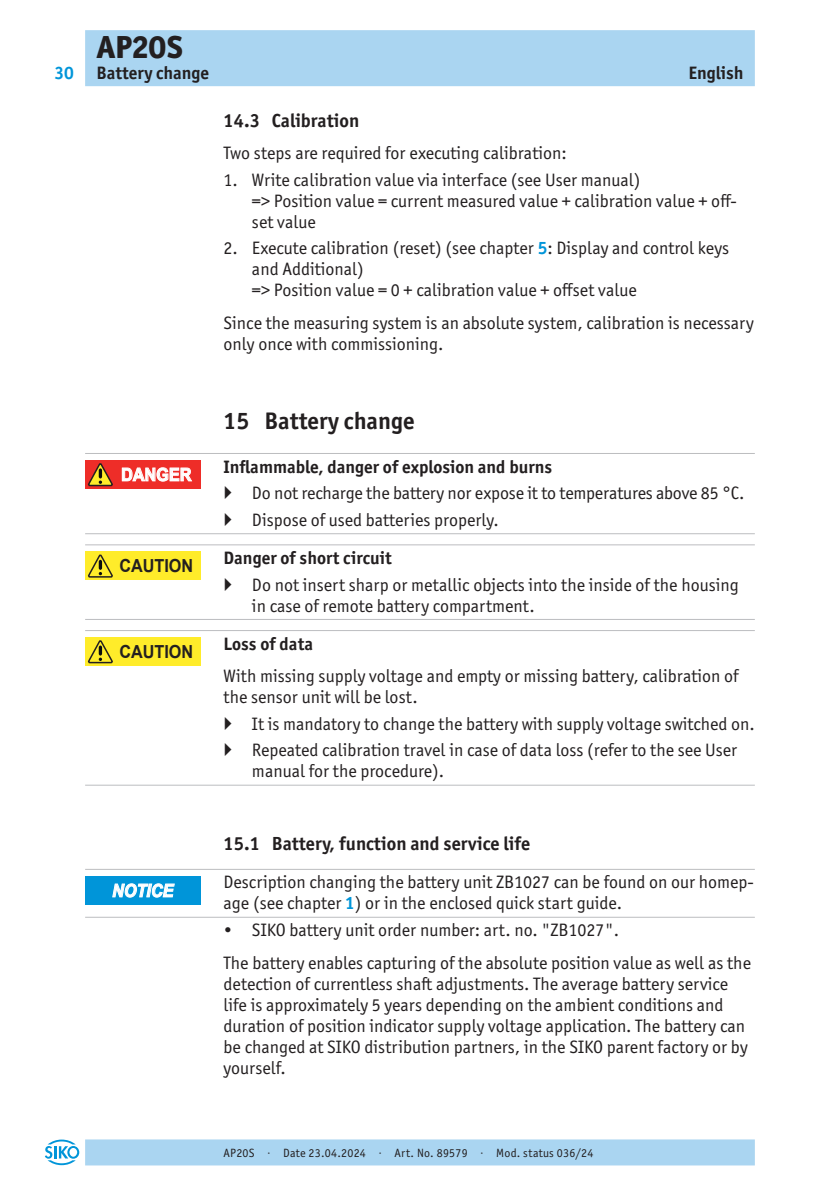
<style>
.page{position:relative;width:840px;height:1191px;background:#fff}
.page>*{position:absolute;margin:0;border:0;box-sizing:border-box;transform-origin:0 0}
.t1{font:800 32px "Officina Sans ITC Pro";color:#231f20}
.t2{font:700 24px "Officina Sans ITC Pro";color:#231f20}
.t3{font:700 19px "Officina Sans ITC Pro";color:#231f20}
._03__Fliesstext{font:18px/21px "Officina Sans ITC Pro";color:#231f20}
._03__Fliesstext_Linien-oben_unten{font:18px/21px "Officina Sans ITC Pro";color:#231f20}
._02__Ueberschrift_Linie-oben{font:700 18px "Officina Sans ITC Pro";color:#231f20}
.t4{font:700 18px "Arial";color:#231f20;scale:.9 1}
.t5{font:700 18px "Arial";color:#fff;scale:.9 1}
.t6{font:italic 700 18px "Arial";color:#fff;scale:.9 1}
.t7{font:700 18px "Officina Sans ITC Pro";color:#0095d9}
.t8{font:12px "Officina Sans ITC Pro";letter-spacing:.02em;color:#231f20}
.s1{font-weight:700;color:#0095d9}
</style>
<div class="page">
<div style="left:85px;top:30px;width:669px;height:56px;background:#aad5f1"></div>
<div style="left:85px;top:1139px;width:669px;height:26px;background:#aad5f1"></div>
<svg style="left:45px;top:1139px;width:34px;height:26px"></svg>
<hr style="left:85px;top:453px;width:669px;height:1px;background:#bcbdc0">
<hr style="left:85px;top:533px;width:669px;height:1px;background:#bcbdc0">
<hr style="left:85px;top:544px;width:669px;height:1px;background:#bcbdc0">
<hr style="left:85px;top:619px;width:669px;height:1px;background:#bcbdc0">
<hr style="left:85px;top:630px;width:669px;height:1px;background:#bcbdc0">
<hr style="left:85px;top:784px;width:669px;height:1px;background:#bcbdc0">
<hr style="left:85px;top:869px;width:669px;height:1px;background:#bcbdc0">
<hr style="left:85px;top:917px;width:669px;height:1px;background:#bcbdc0">
<div style="left:85px;top:460px;width:116px;height:28px;background:#ee2d28"></div>
<svg style="left:122px;top:467px;width:70px;height:14px"></svg>
<svg style="left:87px;top:463px;width:26px;height:24px"></svg>
<div style="left:85px;top:551px;width:116px;height:28px;background:#ffec2a"></div>
<svg style="left:87px;top:554px;width:26px;height:24px"></svg>
<div style="left:85px;top:637px;width:116px;height:28px;background:#ffec2a"></div>
<svg style="left:87px;top:640px;width:26px;height:24px"></svg>
<div style="left:85px;top:876px;width:116px;height:28px;background:#0095d9"></div>
<svg style="left:112px;top:883px;width:62px;height:14px"></svg>
<p class="t7" style="left:54px;top:62px;width:21px">30</p>
<h1 class="t1" style="left:96px;top:26px;width:88px">AP20S</h1>
<p class="_02__Ueberschrift_Linie-oben" style="left:96px;top:62px;width:114px">Battery change</p>
<p class="_02__Ueberschrift_Linie-oben" style="left:688px;top:62px;width:57px">English</p>
<p class="t5" style="left:121px;top:463px;width:80px">DANGER</p>
<p class="t4" style="left:119px;top:554px;width:84px">CAUTION</p>
<p class="t4" style="left:119px;top:640px;width:84px">CAUTION</p>
<p class="t6" style="left:112px;top:879px;width:70px">NOTICE</p>
<p class="t3" style="left:223px;top:108px;width:137px">14.3 Calibration</p>
<p class="_03__Fliesstext" style="left:223px;top:142px;width:344px">Two steps are required for executing calibration:</p>
<p class="_03__Fliesstext" style="left:252px;top:169px;width:486px;text-indent:-28px">1. Write calibration value via interface (see User manual)<br>=&gt; Position value = current measured value + calibration value + off&shy;set value</p>
<p class="_03__Fliesstext" style="left:252px;top:238px;width:478px;text-indent:-28px">2. Execute calibration (reset) (see chapter <span class="s1">5</span>: Display and control keys and Additional)<br>=&gt; Position value = 0 + calibration value + offset value</p>
<p class="_03__Fliesstext" style="left:223px;top:312px;width:531px">Since the measuring system is an absolute system, calibration is necessary only once with commissioning.</p>
<p class="t2" style="left:223px;top:406px;width:192px">15 Battery change</p>
<p class="_02__Ueberschrift_Linie-oben" style="left:223px;top:455px;width:330px">Inflammable, danger of explosion and burns</p>
<p class="_03__Fliesstext" style="left:252px;top:482px;width:493px">Do not recharge the battery nor expose it to temperatures above 85 °C.</p>
<p class="_03__Fliesstext" style="left:252px;top:509px;width:248px">Dispose of used batteries properly.</p>
<p class="_02__Ueberschrift_Linie-oben" style="left:223px;top:546px;width:169px">Danger of short circuit</p>
<p class="_03__Fliesstext" style="left:252px;top:574px;width:488px">Do not insert sharp or metallic objects into the inside of the housing in case of remote battery compartment.</p>
<p class="_02__Ueberschrift_Linie-oben" style="left:223px;top:632px;width:91px">Loss of data</p>
<p class="_03__Fliesstext" style="left:223px;top:665px;width:516px">With missing supply voltage and empty or missing battery, calibration of the sensor unit will be lost.</p>
<p class="_03__Fliesstext" style="left:252px;top:713px;width:504px">It is mandatory to change the battery with supply voltage switched on.</p>
<p class="_03__Fliesstext" style="left:252px;top:739px;width:486px">Repeated calibration travel in case of data loss (refer to the see User manual for the procedure).</p>
<p class="t3" style="left:223px;top:832px;width:308px">15.1 Battery, function and service life</p>
<p class="_03__Fliesstext_Linien-oben_unten" style="left:223px;top:872px;width:531px">Description changing the battery unit ZB1027 can be found on our homep&shy;age (see chapter <span class="s1">1</span>) or in the enclosed quick start guide.</p>
<p class="_03__Fliesstext" style="left:223px;top:919px;width:396px">• SIKO battery unit order number: art. no. "ZB1027".</p>
<p class="_03__Fliesstext" style="left:223px;top:952px;width:528px">The battery enables capturing of the absolute position value as well as the detection of currentless shaft adjustments. The average battery service life is approximately 5 years depending on the ambient conditions and duration of position indicator supply voltage application. The battery can be changed at SIKO distribution partners, in the SIKO parent factory or by yourself.</p>
<p class="t8" style="left:223px;top:1145px;width:371px">AP20S · Date 23.04.2024 · Art. No. 89579 · Mod. status 036/24</p>
</div>
